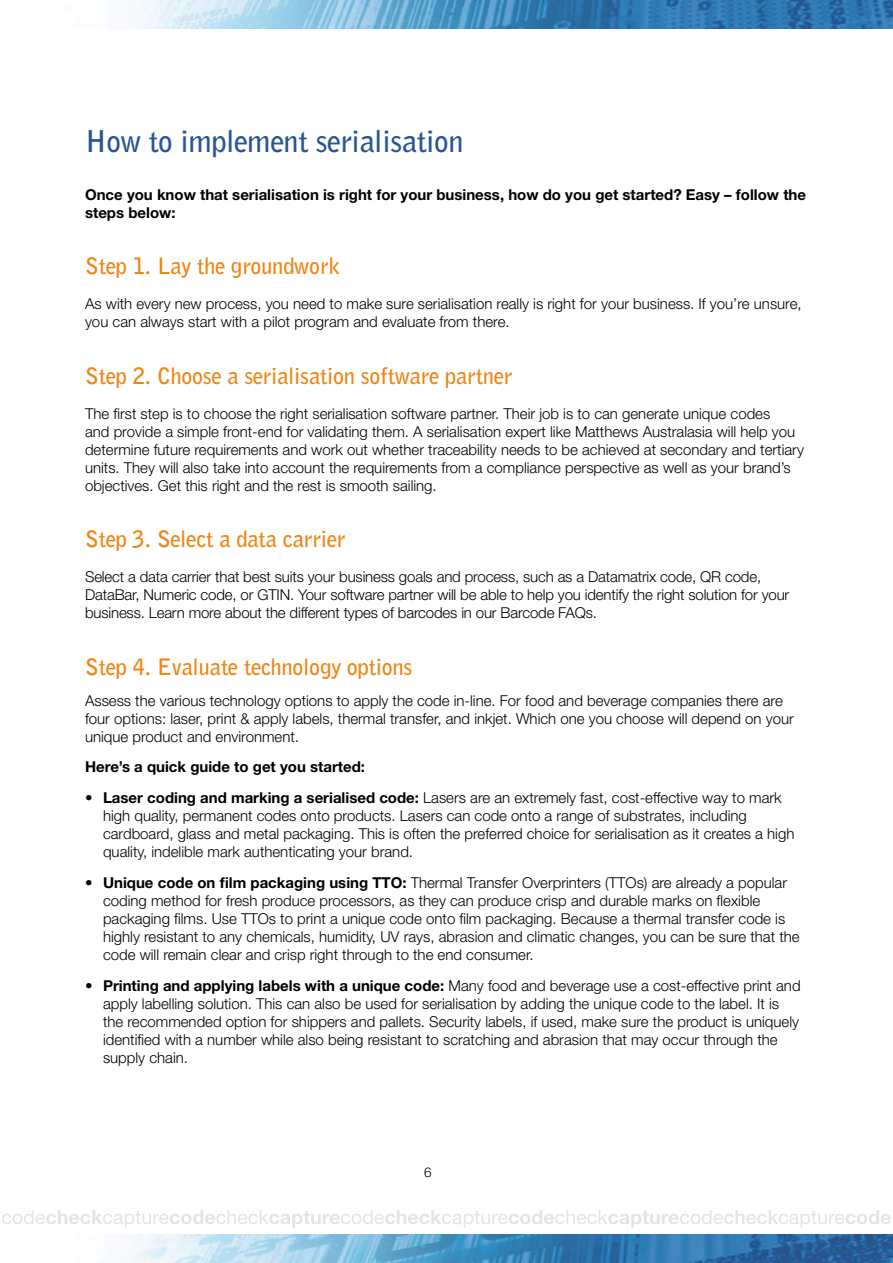
<style>
.page{position:relative;width:893px;height:1263px;background:#fff}
.page>*{position:absolute;margin:0;border:0;box-sizing:border-box;transform-origin:0 0}
.t1{font:700 30px "Bell Gothic BT";letter-spacing:-.01em;color:#285695}
.t2{font:700 22.5px "Bell Gothic BT";letter-spacing:-.01em;color:#ee8615}
.t3{font:300 15px/18px "Helvetica Neue";color:#000}
.t4{font:700 15px/18px "Helvetica Neue";color:#000}
.t5{font:300 13.5px "Helvetica Neue";color:#000}
.s1{font-weight:700}
</style>
<div class="page">
<img style="left:126px;top:1234px;width:767px;height:29px">
<img style="left:137px;top:0;width:756px;height:28px">
<svg style="left:2px;top:1210px;width:889px;height:18px"></svg>
<h1 class="t1" style="left:85px;top:121px;width:380px">How to implement serialisation</h1>
<p class="t4" style="left:85px;top:185px;width:723px">Once you know that serialisation is right for your business, how do you get started? Easy – follow the steps below:</p>
<h2 class="t2" style="left:85px;top:251px;width:256px">Step 1. Lay the groundwork</h2>
<p class="t3" style="left:85px;top:295px;width:718px">As with every new process, you need to make sure serialisation really is right for your business. If you’re unsure, you can always start with a pilot program and evaluate from there.</p>
<h2 class="t2" style="left:85px;top:361px;width:429px">Step 2. Choose a serialisation software partner</h2>
<p class="t3" style="left:85px;top:404px;width:720px">The first step is to choose the right serialisation software partner. Their job is to can generate unique codes<br>and provide a simple front-end for validating them. A serialisation expert like Matthews Australasia will help you determine future requirements and work out whether traceability needs to be achieved at secondary and tertiary units. They will also take into account the requirements from a compliance perspective as well as your brand’s objectives. Get this right and the rest is smooth sailing.</p>
<h2 class="t2" style="left:85px;top:524px;width:262px">Step 3. Select a data carrier</h2>
<p class="t3" style="left:85px;top:568px;width:706px">Select a data carrier that best suits your business goals and process, such as a Datamatrix code, QR code,<br>DataBar, Numeric code, or GTIN. Your software partner will be able to help you identify the right solution for your business. Learn more about the different types of barcodes in our Barcode FAQs.</p>
<h2 class="t2" style="left:85px;top:652px;width:329px">Step 4. Evaluate technology options</h2>
<p class="t3" style="left:85px;top:691px;width:710px">Assess the various technology options to apply the code in-line. For food and beverage companies there are four options: laser, print &amp; apply labels, thermal transfer, and inkjet. Which one you choose will depend on your unique product and environment.</p>
<p class="t4" style="left:85px;top:758px;width:282px">Here’s a quick guide to get you started:</p>
<p class="t3" style="left:103px;top:788px;width:693px;text-indent:-18px">• <span class="s1">Laser coding and marking a serialised code:</span> Lasers are an extremely fast, cost-effective way to mark high quality, permanent codes onto products. Lasers can code onto a range of substrates, including cardboard, glass and metal packaging. This is often the preferred choice for serialisation as it creates a high quality, indelible mark authenticating your brand.</p>
<p class="t3" style="left:103px;top:873px;width:698px;text-indent:-18px">• <span class="s1">Unique code on film packaging using TTO:</span> Thermal Transfer Overprinters (TTOs) are already a popular coding method for fresh produce processors, as they can produce crisp and durable marks on flexible packaging films. Use TTOs to print a unique code onto film packaging. Because a thermal transfer code is highly resistant to any chemicals, humidity, UV rays, abrasion and climatic changes, you can be sure that the code will remain clear and crisp right through to the end consumer.</p>
<p class="t3" style="left:103px;top:976px;width:699px;text-indent:-18px">• <span class="s1">Printing and applying labels with a unique code:</span> Many food and beverage use a cost-effective print and apply labelling solution. This can also be used for serialisation by adding the unique code to the label. It is the recommended option for shippers and pallets. Security labels, if used, make sure the product is uniquely identified with a number while also being resistant to scratching and abrasion that may occur through the supply chain.</p>
<p class="t5" style="left:424px;top:1164px;width:9px">6</p>
</div>
